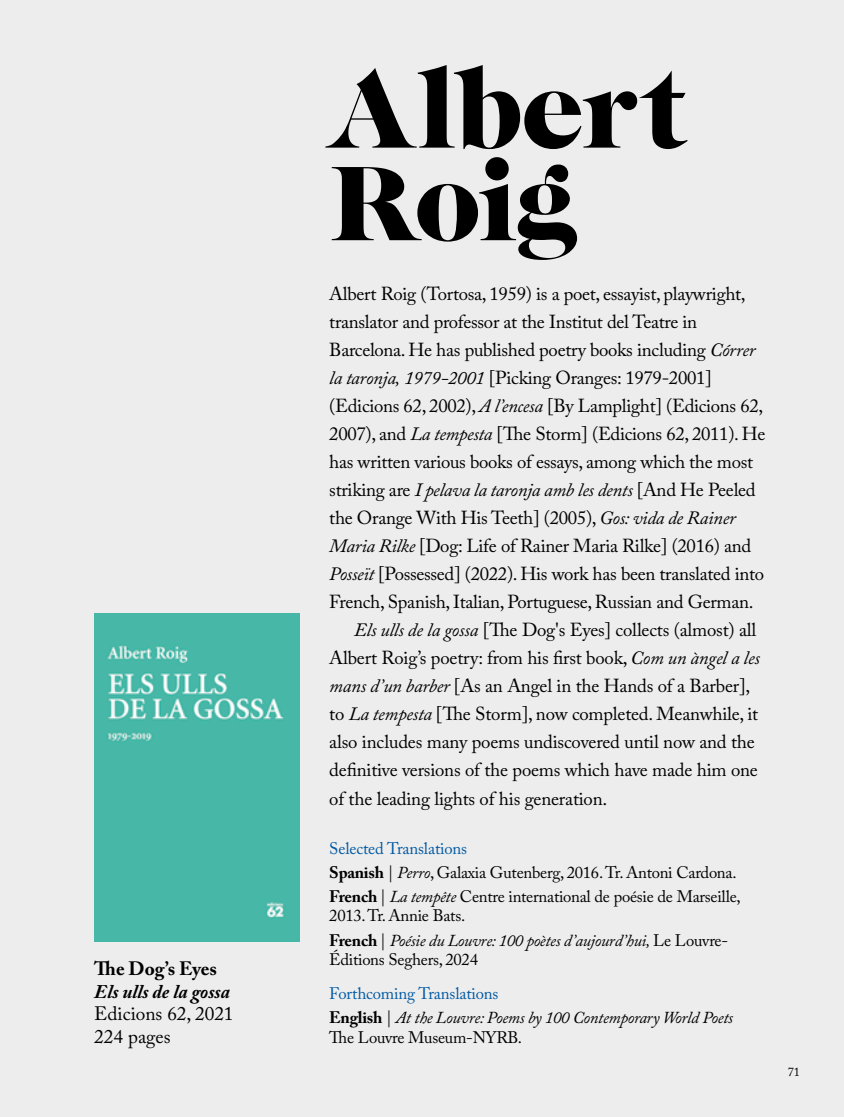
<style>
.page{position:relative;width:844px;height:1117px;background:#fff}
.page>*{position:absolute;margin:0;border:0;box-sizing:border-box;transform-origin:0 0}
.t1{font:109.55px/92.6px "Caslon Graphique EF";letter-spacing:-.03em;color:#000}
.t2{font:19.25px/22.4px "Adobe Caslon Pro";color:#000}
.t3{font:italic 700 19.25px "Adobe Caslon Pro";color:#000}
.t4{font:700 19.25px "Adobe Caslon Pro";color:#000}
.t5{font:18.72px "Adobe Caslon Pro";letter-spacing:-.015em;color:#000}
.t6{font:italic 18.72px "Adobe Caslon Pro";letter-spacing:-.015em;color:#000}
.t7{font:16.62px/24.2px "Adobe Caslon Pro";letter-spacing:-.015em;color:#000}
.t8{font:italic 16.62px/24.2px "Adobe Caslon Pro";letter-spacing:-.015em;color:#000}
.t9{font:12.25px "Adobe Caslon Pro";color:#000}
.s1{font-style:italic}
.s2{font-style:normal}
.s3{font-size:19.25px}
.s4{color:#0059a3}
.s5{font-weight:700}
.s6{font-weight:700;font-style:normal}
.s7{font-style:normal;color:#0059a3}
</style>
<div class="page">
<div style="left:0;top:0;width:843px;height:1116px;background:#eeeded"></div>
<img style="left:94px;top:613px;width:205px;height:328px">
<hr style="left:0;top:0;width:1px;height:1116px;background:#76b1e1">
<p class="t4" style="left:94px;top:956px;width:124px">The Dog’s Eyes</p>
<p class="t3" style="left:94px;top:979px;width:137px">Els ulls de la gossa</p>
<p class="t2" style="left:94px;top:1001px;width:141px">Edicions 62, 2021<br>224 pages</p>
<h1 class="t1" style="left:327px;top:66px;width:361px">Albert<br>Roig</h1>
<p class="t5" style="left:329px;top:283px;width:418px">Albert Roig (Tortosa, 1959) is a poet, essayist, playwright,</p>
<p class="t5" style="left:329px;top:311px;width:369px">translator and professor at the Institut del Teatre in</p>
<p class="t5" style="left:329px;top:339px;width:427px">Barcelona. He has published poetry books including <span class="s1">Córrer</span></p>
<p class="t5" style="left:329px;top:367px;width:384px"><span class="s1">la taronja, 1979-2001</span> [Picking Oranges: 1979-2001]</p>
<p class="t5" style="left:329px;top:395px;width:435px">(Edicions 62, 2002), <span class="s1">A l’encesa</span> [By Lamplight] (Edicions 62,</p>
<p class="t5" style="left:329px;top:423px;width:437px">2007), and <span class="s1">La tempesta</span> [The Storm] (Edicions 62, 2011). He</p>
<p class="t5" style="left:329px;top:451px;width:425px">has written various books of essays, among which the most</p>
<p class="t6" style="left:329px;top:479px;width:427px"><span class="s2">striking are</span> I pelava la taronja amb les dents <span class="s2">[And He Peeled</span></p>
<p class="t5" style="left:329px;top:507px;width:408px">the Orange With His Teeth] (2005), <span class="s1">Gos: vida de Rainer</span></p>
<p class="t5" style="left:329px;top:535px;width:423px"><span class="s1">Maria Rilke</span> [Dog: Life of Rainer Maria Rilke] (2016) and</p>
<p class="t5" style="left:329px;top:563px;width:436px"><span class="s1">Posseït</span> [Possessed] (2022). His work has been translated into</p>
<p class="t5" style="left:329px;top:591px;width:425px">French, Spanish, Italian, Portuguese, Russian and German.</p>
<p class="t5" style="left:354px;top:619px;width:403px"><span class="s1">Els ulls de la gossa</span> [The Dog's Eyes] collects (almost) all</p>
<p class="t5" style="left:329px;top:646px;width:432px">Albert Roig’s poetry: from his first book, <span class="s1">Com un àngel a les</span></p>
<p class="t5" style="left:329px;top:674px;width:422px"><span class="s1">mans d’un barber</span> [As an Angel in the Hands of a Barber],</p>
<p class="t5" style="left:329px;top:702px;width:430px">to <span class="s1">La tempesta</span> [The Storm], now completed. Meanwhile, it</p>
<p class="t5" style="left:329px;top:730px;width:427px">also includes many poems undiscovered until now and the</p>
<p class="t5" style="left:329px;top:758px;width:430px">definitive versions of the poems which have made him one</p>
<p class="t5" style="left:329px;top:786px;width:279px">of the leading lights of his generation<span class="s3">.</span></p>
<p class="t7" style="left:329px;top:835px;width:412px"><span class="s4">Selected Translations<br></span><span class="s5">Spanish</span> | <span class="s1">Perro</span>, Galaxia Gutenberg, 2016. Tr. Antoni Cardona.<br><span class="s5">French</span> | <span class="s1">La tempête</span> Centre international de poésie de Marseille,</p>
<p class="t8" style="left:329px;top:903px;width:400px"><span class="s2">2013. Tr. Annie Bats.<br></span><span class="s6">French</span> <span class="s2">|</span> Poésie du Louvre: 100 poètes d’aujourd’hui, <span class="s2">Le Louvre-</span></p>
<p class="t7" style="left:329px;top:946px;width:150px">Éditions Seghers, 2024</p>
<p class="t8" style="left:329px;top:980px;width:405px"><span class="s7">Forthcoming Translations<br></span><span class="s6">English</span> <span class="s2">|</span> At the Louvre: Poems by 100 Contemporary World Poets</p>
<p class="t7" style="left:329px;top:1024px;width:194px">The Louvre Museum-NYRB.</p>
<p class="t9" style="left:787px;top:1064px;width:14px">71</p>
</div>
